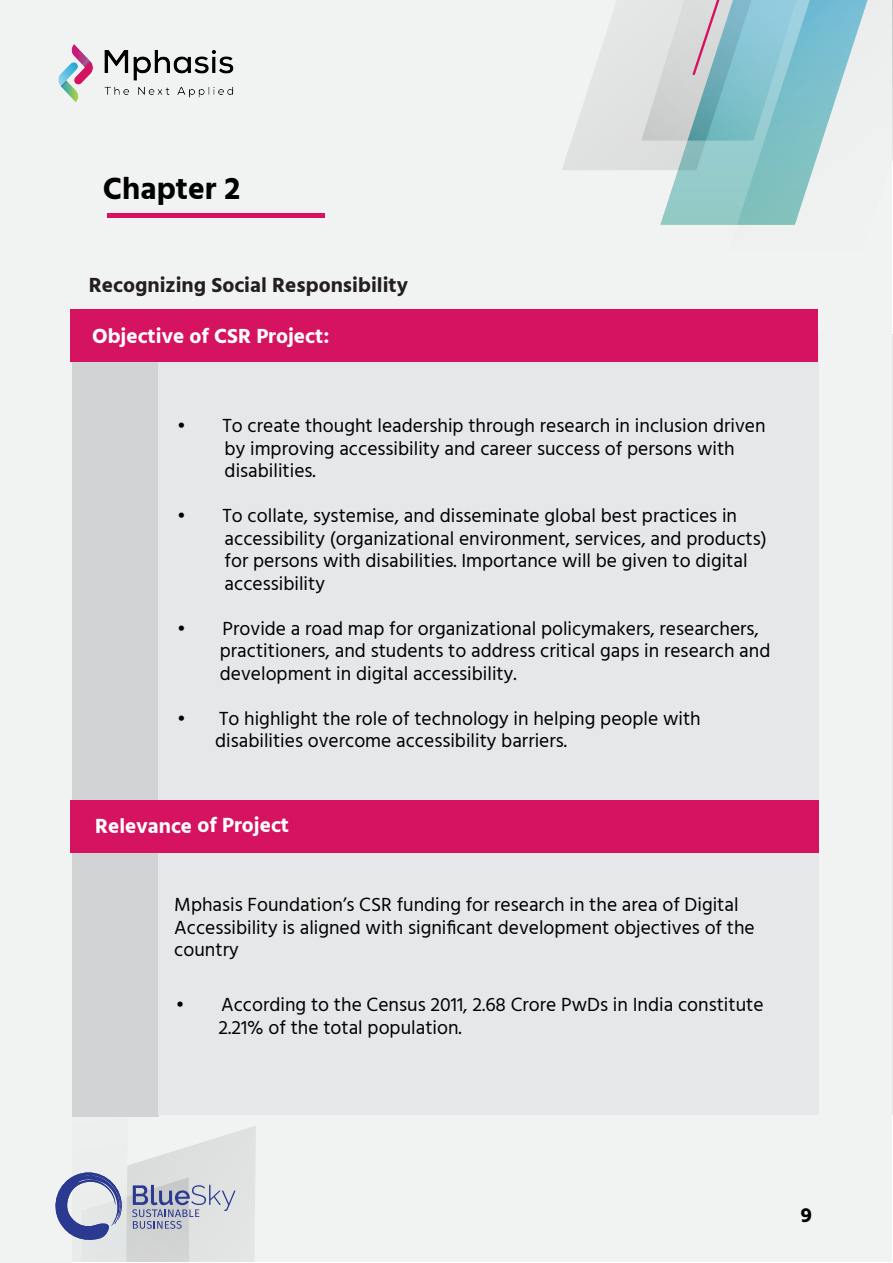
<style>
.page{position:relative;width:893px;height:1263px;background:#fff}
.page>*{position:absolute;margin:0;border:0;box-sizing:border-box;transform-origin:0 0}
.t1{font:700 31.5px "Hind";color:#000}
.t2{font:700 21px "Hind";color:#fff}
.t3{font:700 21px "Hind";color:#231f20}
.t4{font:700 21px "Hind";color:#000}
.t5{font:19.5px/22.5px "Hind";color:#000}
</style>
<div class="page">
<div style="left:1px;top:0;width:891px;height:1261px;background:#f1f2f2"></div>
<svg style="left:562px;top:0;width:79px;height:170px"></svg>
<svg style="left:641px;top:0;width:227px;height:225px"></svg>
<hr style="left:107px;top:213px;width:217px;height:4px;background:#d61360">
<div style="left:0;top:334px;width:159px;height:783px;background:#d1d3d4"></div>
<div style="left:159px;top:334px;width:734px;height:780px;background:#e6e7e8"></div>
<div style="left:0;top:328px;width:71px;height:935px;background:#f1f2f2"></div>
<div style="left:820px;top:325px;width:72px;height:936px;background:#f1f2f2"></div>
<div style="left:71px;top:309px;width:747px;height:52px;background:#d61360"></div>
<div style="left:70px;top:800px;width:749px;height:53px;background:#d61360"></div>
<img style="left:58px;top:44px;width:176px;height:58px">
<svg style="left:55px;top:1054px;width:201px;height:207px"></svg>
<h1 class="t1" style="left:103px;top:170px;width:139px">Chapter 2</h1>
<p class="t3" style="left:89px;top:272px;width:321px">Recognizing Social Responsibility</p>
<p class="t2" style="left:92px;top:323px;width:239px">Objective of CSR Project:</p>
<p class="t5" style="left:225px;top:415px;width:542px;text-indent:-48px">• To create thought leadership through research in inclusion driven by improving accessibility and career success of persons with disabilities.</p>
<p class="t5" style="left:225px;top:505px;width:544px;text-indent:-48px">• To collate, systemise, and disseminate global best practices in accessibility (organizational environment, services, and products) for persons with disabilities. Importance will be given to digital accessibility</p>
<p class="t5" style="left:220px;top:618px;width:552px;text-indent:-43px">• Provide a road map for organizational policymakers, researchers, practitioners, and students to address critical gaps in research and development in digital accessibility.</p>
<p class="t5" style="left:215px;top:708px;width:487px;text-indent:-38px">• To highlight the role of technology in helping people with disabilities overcome accessibility barriers.</p>
<p class="t2" style="left:95px;top:813px;width:196px">Relevance of Project</p>
<p class="t5" style="left:174px;top:894px;width:582px">Mphasis Foundation’s CSR funding for research in the area of Digital<br>Accessibility is aligned with significant development objectives of the country</p>
<p class="t5" style="left:218px;top:994px;width:547px;text-indent:-43px">• According to the Census 2011, 2.68 Crore PwDs in India constitute<br>2.21% of the total population.</p>
<p class="t4" style="left:801px;top:1202px;width:13px">9</p>
</div>
